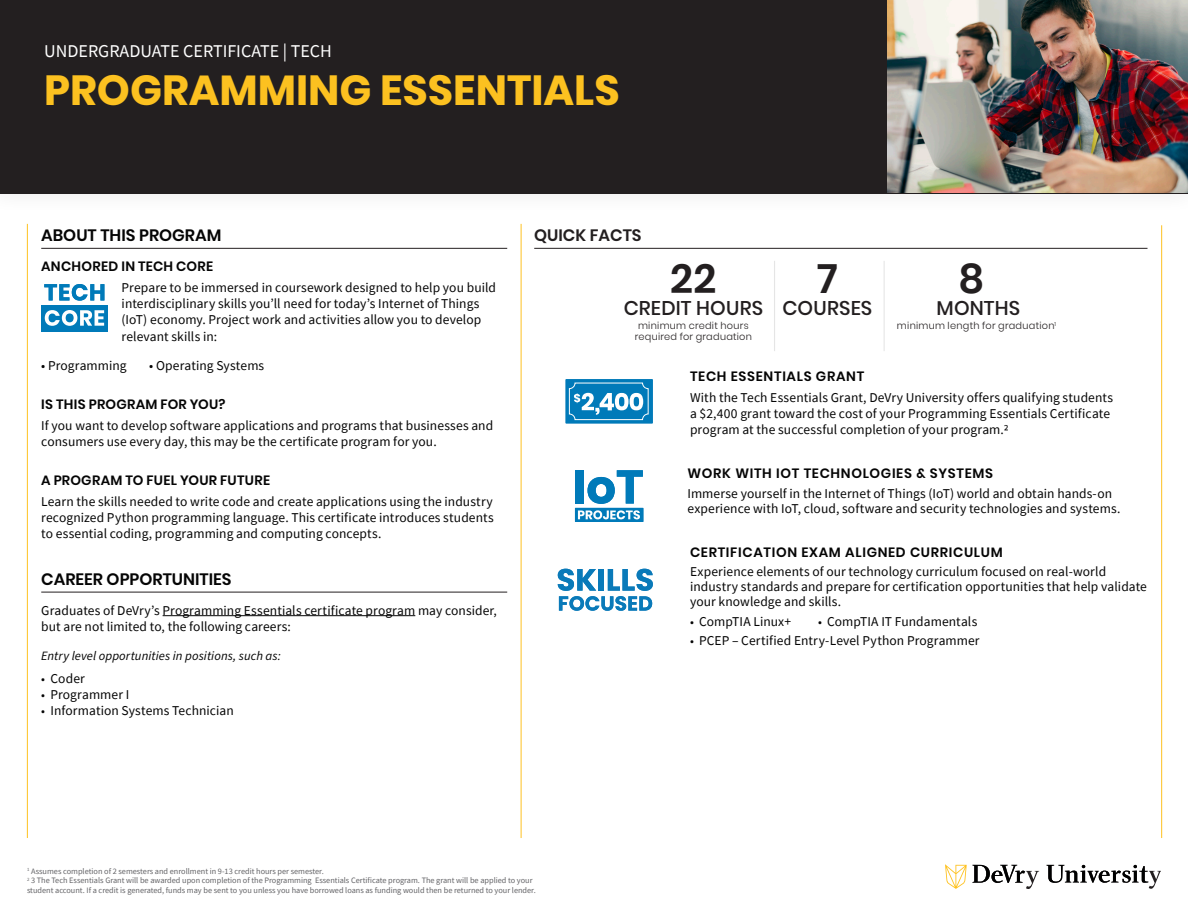
<style>
.page{position:relative;width:1188px;height:918px;background:#fff}
.page>*{position:absolute;margin:0;border:0;box-sizing:border-box;transform-origin:0 0}
.t1{font:700 42px "Poppins";color:#fcc120}
.t2{font:600 40.5px "Poppins";color:#231f20}
.t3{font:500 19.8px "Poppins";letter-spacing:.01em;color:#231f20}
.t4{font:18px "Source Sans Pro";color:#fff}
.t5{font:600 16.5px "Poppins";color:#050505}
.t6{font:600 16.5px "Poppins";color:#231f20}
.t7{font:13.5px/16.2px "Source Sans Pro";letter-spacing:.005em;color:#050505}
.t8{font:600 13.5px "Poppins";letter-spacing:.05em;color:#050505}
.t9{font:600 13.5px "Poppins";letter-spacing:.02em;color:#050505}
.t10{font:italic 12.75px "Source Sans Pro";letter-spacing:.005em;color:#050505}
.t11{font:300 9.75px/10.9px "Poppins";letter-spacing:.03em;color:#231f20;text-align:center}
.t12{font:8.25px/9.8px "Source Sans Pro";color:#636366}
.s1{font-size:12.75px}
</style>
<div class="page">
<div style="left:0;top:0;width:1188px;height:193px;background:#231f20"></div>
<img style="left:888px;top:0;width:300px;height:193px">
<hr style="left:27px;top:224px;width:1px;height:614px;background:#fec221">
<hr style="left:521px;top:224px;width:1px;height:614px;background:#fec221">
<hr style="left:1161px;top:225px;width:1px;height:613px;background:#fec221">
<hr style="left:41px;top:248px;width:466px;height:1px;background:#231f20">
<hr style="left:41px;top:592px;width:466px;height:1px;background:#231f20">
<hr style="left:163px;top:615px;width:252px;height:1px;background:#050505">
<hr style="left:534px;top:248px;width:614px;height:1px;background:#231f20">
<hr style="left:774px;top:261px;width:1px;height:90px;background:#e5e5e5">
<hr style="left:884px;top:261px;width:1px;height:90px;background:#e5e5e5">
<div style="left:41px;top:305px;width:67px;height:26px;background:#007ab9"></div>
<svg style="left:44px;top:284px;width:60px;height:17px"></svg>
<svg style="left:45px;top:310px;width:59px;height:16px"></svg>
<svg style="left:566px;top:379px;width:87px;height:44px"></svg>
<div style="left:569px;top:383px;width:79px;height:37px;background:#007ab9;border-radius:6px"></div>
<div style="left:569px;top:383px;width:80px;height:37px;border:1px solid #fefefe;border-radius:6px"></div>
<svg style="left:574px;top:393px;width:69px;height:22px"></svg>
<svg style="left:575px;top:508px;width:68px;height:14px"></svg>
<div style="left:575px;top:470px;width:8px;height:34px;background:#007ab9"></div>
<svg style="left:588px;top:470px;width:55px;height:34px"></svg>
<svg style="left:578px;top:510px;width:62px;height:9px"></svg>
<svg style="left:558px;top:569px;width:95px;height:42px"></svg>
<svg style="left:945px;top:864px;width:94px;height:25px"></svg>
<svg style="left:1047px;top:865px;width:114px;height:24px"></svg>
<p class="t4" style="left:44px;top:40px;width:289px">UNDERGRADUATE CERTIFICATE | TECH</p>
<h1 class="t1" style="left:44px;top:66px;width:577px">PROGRAMMING ESSENTIALS</h1>
<h2 class="t5" style="left:41px;top:226px;width:182px">ABOUT THIS PROGRAM</h2>
<h3 class="t9" style="left:41px;top:259px;width:174px">ANCHORED IN TECH CORE</h3>
<p class="t7" style="left:122px;top:279px;width:376px">Prepare to be immersed in coursework designed to help you build interdisciplinary skills you’ll need for today’s Internet of Things (IoT) economy. Project work and activities allow you to develop relevant skills in:</p>
<p class="t7" style="left:41px;top:358px;width:87px">• Programming</p>
<p class="t7" style="left:149px;top:358px;width:117px">• Operating Systems</p>
<h3 class="t9" style="left:41px;top:397px;width:186px">IS THIS PROGRAM FOR YOU?</h3>
<p class="t7" style="left:41px;top:417px;width:454px">If you want to develop software applications and programs that businesses and consumers use every day, this may be the certificate program for you.</p>
<h3 class="t9" style="left:41px;top:473px;width:230px">A PROGRAM TO FUEL YOUR FUTURE</h3>
<p class="t7" style="left:41px;top:493px;width:454px;text-align:justify">Learn the skills needed to write code and create applications using the industry recognized Python programming language. This certificate introduces students to essential coding, programming and computing concepts.</p>
<h2 class="t5" style="left:41px;top:570px;width:192px">CAREER OPPORTUNITIES</h2>
<p class="t7" style="left:41px;top:602px;width:457px">Graduates of DeVry’s Programming Essentials certificate program may consider, but are not limited to, the following careers:</p>
<p class="t10" style="left:41px;top:647px;width:241px">Entry level opportunities in positions, such as:</p>
<p class="t7" style="left:41px;top:670px;width:45px"><span class="s1">•</span> Coder</p>
<p class="t7" style="left:41px;top:686px;width:90px"><span class="s1">•</span> Programmer I</p>
<p class="t7" style="left:41px;top:702px;width:194px"><span class="s1">•</span> Information Systems Technician</p>
<h2 class="t6" style="left:534px;top:226px;width:109px">QUICK FACTS</h2>
<p class="t2" style="left:670px;top:255px;width:48px">22</p>
<p class="t3" style="left:624px;top:297px;width:141px">CREDIT HOURS</p>
<p class="t11" style="left:635px;top:320px;width:119px">minimum credit hours required for graduation</p>
<p class="t2" style="left:817px;top:255px;width:22px">7</p>
<p class="t3" style="left:783px;top:297px;width:91px">COURSES</p>
<h3 class="t8" style="left:690px;top:368px;width:176px">TECH ESSENTIALS GRANT</h3>
<p class="t2" style="left:959px;top:255px;width:27px">8</p>
<p class="t3" style="left:937px;top:297px;width:85px">MONTHS</p>
<p class="t11" style="left:897px;top:320px;width:161px">minimum length for graduation<sup>1</sup></p>
<p class="t7" style="left:690px;top:389px;width:425px">With the Tech Essentials Grant, DeVry University offers qualifying students a $2,400 grant toward the cost of your Programming Essentials Certificate program at the successful completion of your program.2</p>
<h3 class="t8" style="left:687px;top:466px;width:307px">WORK WITH IOT TECHNOLOGIES &amp; SYSTEMS</h3>
<p class="t7" style="left:687px;top:486px;width:434px;line-height:15px">Immerse yourself in the Internet of Things (IoT) world and obtain hands-on experience with IoT, cloud, software and security technologies and systems.</p>
<h3 class="t8" style="left:690px;top:544px;width:314px">CERTIFICATION EXAM ALIGNED CURRICULUM</h3>
<p class="t7" style="left:690px;top:564px;width:458px;line-height:15px">Experience elements of our technology curriculum focused on real-world industry standards and prepare for certification opportunities that help validate your knowledge and skills.</p>
<p class="t7" style="left:690px;top:613px;width:102px"><span class="s1">•</span> CompTIA Linux+</p>
<p class="t7" style="left:818px;top:613px;width:161px"><span class="s1">•</span> CompTIA IT Fundamentals</p>
<p class="t7" style="left:690px;top:632px;width:291px"><span class="s1">•</span> PCEP – Certified Entry-Level Python Programmer</p>
<p class="t12" style="left:27px;top:866px;width:510px"><sup>1</sup> Assumes completion of 2 semesters and enrollment in 9-13 credit hours per semester.<br><sup>2</sup> 3 The Tech Essentials Grant will be awarded upon completion of the Programming Essentials Certificate program. The grant will be applied to your student account. If a credit is generated, funds may be sent to you unless you have borrowed loans as funding would then be returned to your lender.</p>
</div>
